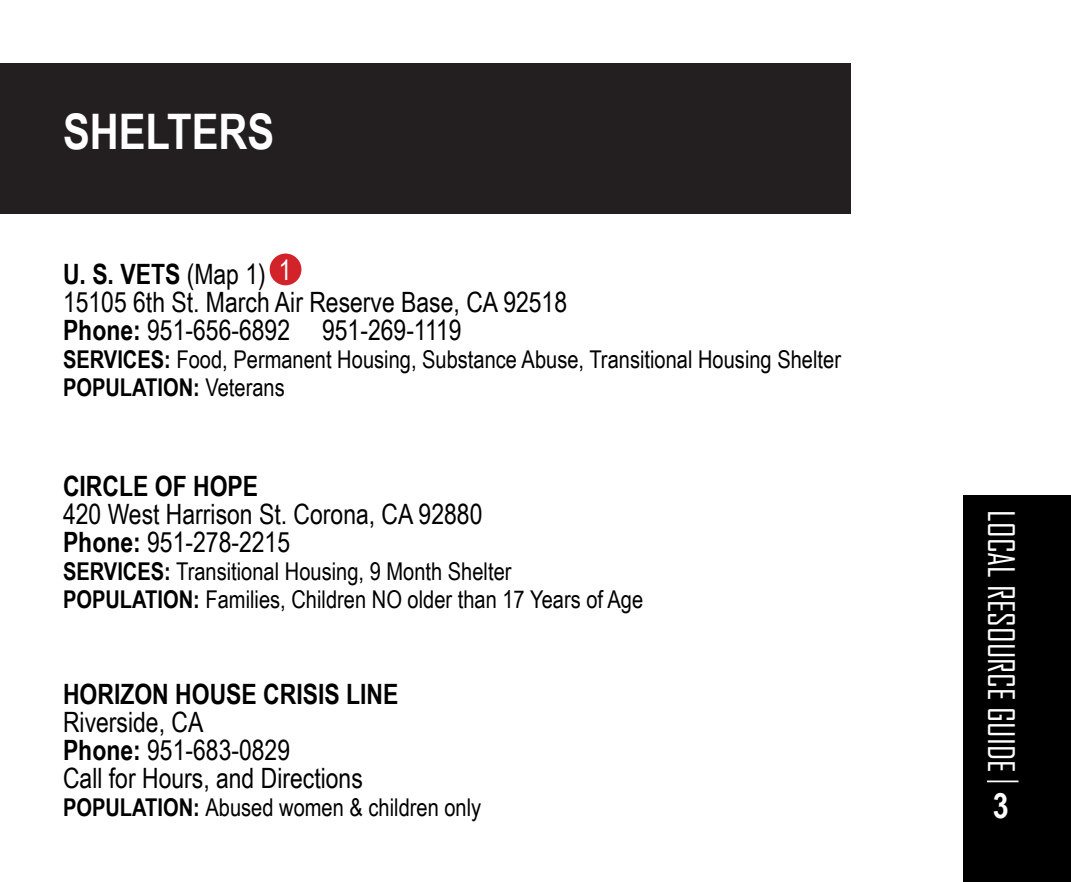
<style>
.page{position:relative;width:1071px;height:882px;background:#fff}
.page>*{position:absolute;margin:0;border:0;box-sizing:border-box;transform-origin:0 0}
.t1{font:700 49px "Arial Narrow";color:#fff}
.t2{font:35px "Agency FB";color:#fff}
.t3{font:700 35px "Arial Narrow";color:#fff}
.t4{font:28px/28px "Arial Narrow";color:#000}
.t5{font:700 28px "Arial Narrow";color:#000}
.t6{font:28px "Arial Narrow";color:#fff}
.t7{font:24.5px/28px "Arial Narrow";color:#000}
.s1{font-weight:700}
</style>
<div class="page">
<div style="left:963px;top:496px;width:108px;height:386px;background:#000"></div>
<hr style="left:987px;top:781px;width:31px;height:1px;background:#fff">
<div style="left:0;top:63px;width:850px;height:151px;background:#231f20"></div>
<div style="left:270px;top:254px;width:31px;height:31px;background:#d2232a;border-radius:50%"></div>
<h1 class="t1" style="left:63px;top:94px;width:213px">SHELTERS</h1>
<p class="t6" style="left:279px;top:249px;width:14px">1</p>
<p class="t4" style="left:63px;top:259px;width:506px"><span class="s1">U. S. VETS</span> (Map 1)<br>15105 6th St. March Air Reserve Base, CA 92518<br><span class="s1">Phone:</span> 951-656-6892 951-269-1119</p>
<p class="t7" style="left:63px;top:344px;width:780px"><span class="s1">SERVICES:</span> Food, Permanent Housing, Substance Abuse, Transitional Housing Shelter<br><span class="s1">POPULATION:</span> Veterans</p>
<p class="t5" style="left:63px;top:465px;width:197px">CIRCLE OF HOPE</p>
<p class="t4" style="left:63px;top:499px;width:421px">420 West Harrison St. Corona, CA 92880<br><span class="s1">Phone:</span> 951-278-2215</p>
<p class="t7" style="left:63px;top:557px;width:582px"><span class="s1">SERVICES:</span> Transitional Housing, 9 Month Shelter<br><span class="s1">POPULATION:</span> Families, Children NO older than 17 Years of Age</p>
<p class="t5" style="left:63px;top:673px;width:337px">HORIZON HOUSE CRISIS LINE</p>
<p class="t4" style="left:63px;top:707px;width:301px">Riverside, CA<br><span class="s1">Phone:</span> 951-683-0829<br>Call for Hours, and Directions</p>
<p class="t7" style="left:63px;top:792px;width:420px"><span class="s1">POPULATION:</span> Abused women &amp; children only</p>
<h2 class="t2" style="left:1023px;top:510px;width:264px;rotate:90deg">LOCAL RESOURCE GUIDE</h2>
<h2 class="t3" style="left:993px;top:779px;width:17px">3</h2>
</div>
